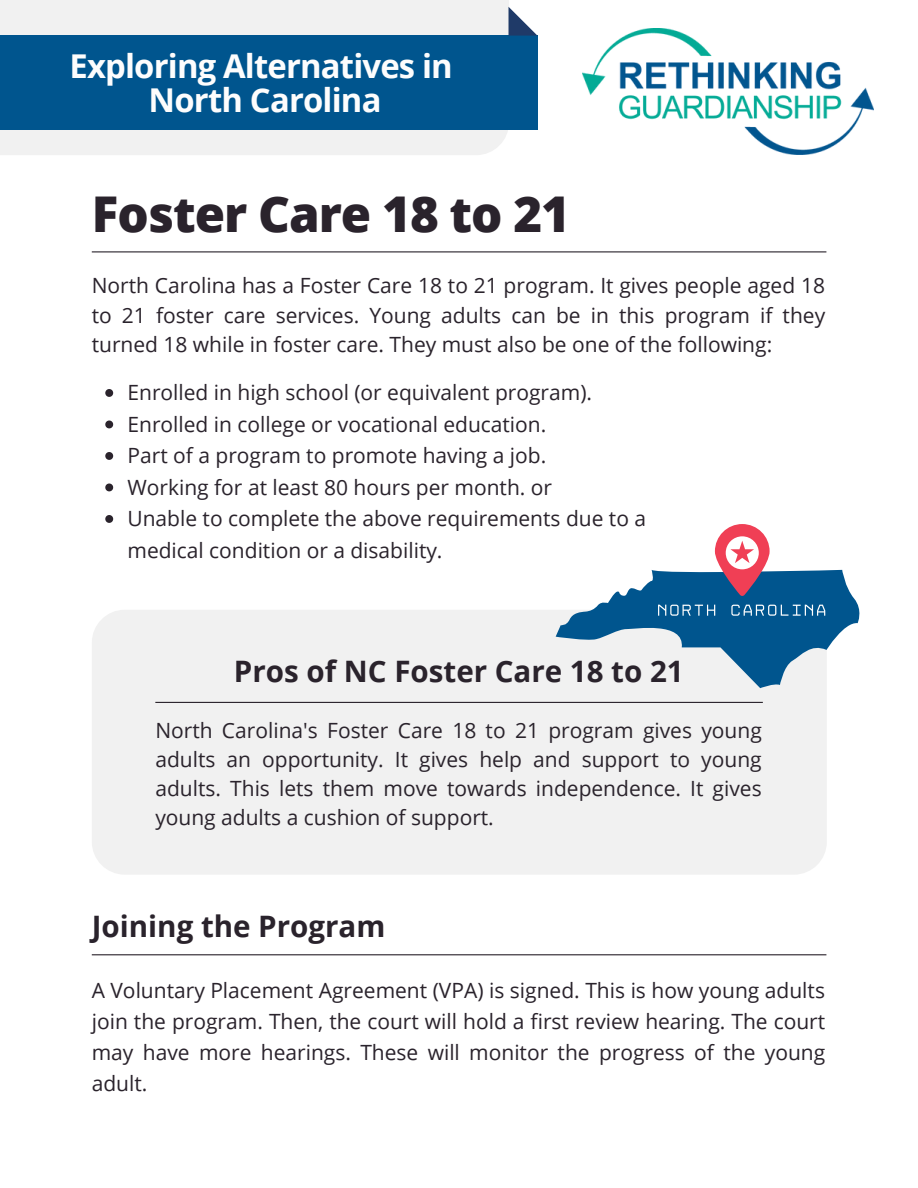
<style>
.page{position:relative;width:918px;height:1188px;background:#fff}
.page>*{position:absolute;margin:0;border:0;box-sizing:border-box;transform-origin:0 0}
.t1{font:800 49.35px "Open Sans";letter-spacing:-.02em;color:#2a232c}
.t2{font:700 32.85px/33.8px "Open Sans";letter-spacing:-.025em;color:#fdfdfd;text-align:center}
.t3{font:700 29.55px "Open Sans";color:#2a232c}
.t4{font:21px/29px "Open Sans";color:#2a232c;text-align:justify}
</style>
<div class="page">
<hr style="left:92px;top:251px;width:734px;height:1px;background:#2a232c">
<div style="left:0;top:0;width:509px;height:155px;background:#f1f1f1"></div>
<div style="left:0;top:36px;width:538px;height:94px;background:#00558e"></div>
<svg style="left:509px;top:7px;width:28px;height:29px"></svg>
<svg style="left:105px;top:389px;width:8px;height:8px"></svg>
<svg style="left:105px;top:421px;width:8px;height:7px"></svg>
<svg style="left:105px;top:452px;width:8px;height:8px"></svg>
<svg style="left:105px;top:484px;width:8px;height:7px"></svg>
<svg style="left:105px;top:515px;width:8px;height:8px"></svg>
<div style="left:92px;top:610px;width:735px;height:265px;background:#f1f1f1;border-radius:33px"></div>
<hr style="left:155px;top:702px;width:608px;height:1px;background:#2a232c">
<svg style="left:556px;top:524px;width:303px;height:164px"></svg>
<img style="left:583px;top:29px;width:290px;height:126px">
<hr style="left:92px;top:954px;width:734px;height:1px;background:#2a232c">
<p class="t2" style="left:69px;top:48px;width:385px">Exploring Alternatives in<br>North Carolina</p>
<h1 class="t1" style="left:92px;top:179px;width:480px">Foster Care 18 to 21</h1>
<p class="t4" style="left:92px;top:271px;width:735px">North Carolina has a Foster Care 18 to 21 program. It gives people aged 18 to 21 foster care services. Young adults can be in this program if they turned 18 while in foster care. They must also be one of the following:</p>
<p class="t4" style="left:127px;top:378px;width:466px">Enrolled in high school (or equivalent program).</p>
<p class="t4" style="left:127px;top:409px;width:420px">Enrolled in college or vocational education.</p>
<p class="t4" style="left:127px;top:441px;width:420px">Part of a program to promote having a job.</p>
<p class="t4" style="left:127px;top:472px;width:426px">Working for at least 80 hours per month. or</p>
<p class="t4" style="left:127px;top:504px;width:520px">Unable to complete the above requirements due to a</p>
<p class="t4" style="left:127px;top:535px;width:317px">medical condition or a disability.</p>
<h2 class="t3" style="left:234px;top:651px;width:451px">Pros of NC Foster Care 18 to 21</h2>
<p class="t4" style="left:155px;top:716px;width:608px">North Carolina's Foster Care 18 to 21 program gives young adults an opportunity. It gives help and support to young adults. This lets them move towards independence. It gives young adults a cushion of support.</p>
<h2 class="t3" style="left:92px;top:906px;width:295px">Joining the Program</h2>
<p class="t4" style="left:92px;top:975px;width:735px;line-height:31px">A Voluntary Placement Agreement (VPA) is signed. This is how young adults join the program. Then, the court will hold a first review hearing. The court may have more hearings. These will monitor the progress of the young adult.</p>
</div>
